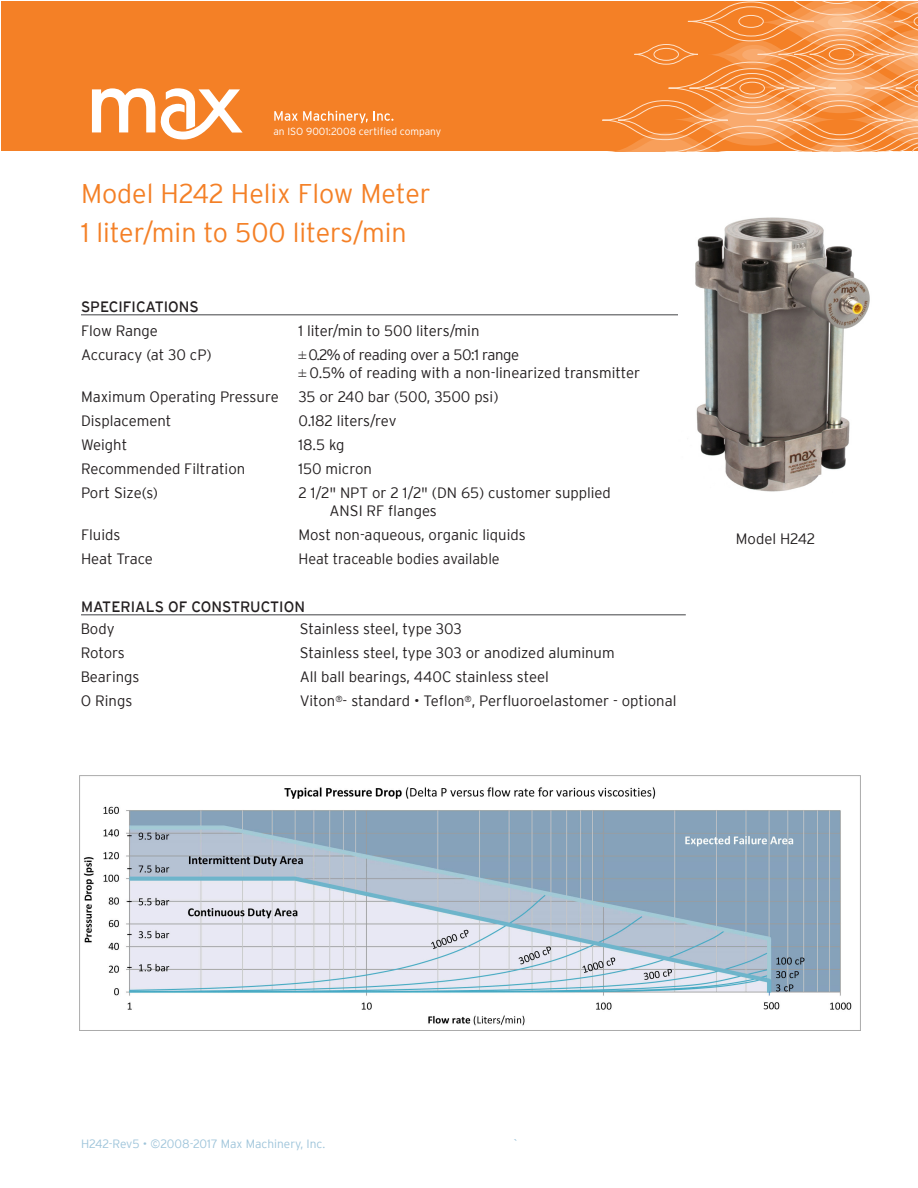
<style>
.page{position:relative;width:918px;height:1188px;background:#fff}
.page>*{position:absolute;margin:0;border:0;box-sizing:border-box;transform-origin:0 0}
.Model___spec_title{font:300 27px "Interstate";color:#f48026}
.Spec_Body_Text{font:300 15px/18px "Interstate";color:#231f20}
.spec_subheader_line{font:15px "Interstate";color:#231f20}
.Spec_Body_Text-2{font:300 15px "Interstate";color:#231f20;scale:.96 1}
.Spec_Body_Text-3{font:300 15px "Interstate";letter-spacing:-.02em;color:#231f20}
.t1{font:300 12px "Interstate";color:#9ec4da}
.t2{font:300 10.35px "Interstate";color:#fff}
.s1{font-family:"Times New Roman";font-weight:400}
</style>
<div class="page">
<div style="left:1px;top:1px;width:917px;height:150px;background:#f48026"></div>
<svg style="left:602px;top:1px;width:316px;height:150px"></svg>
<svg style="left:274px;top:111px;width:119px;height:12px"></svg>
<svg style="left:92px;top:88px;width:151px;height:52px"></svg>
<img style="left:80px;top:776px;width:780px;height:255px">
<hr style="left:81px;top:314px;width:605px;height:1px;background:#57585a">
<hr style="left:81px;top:614px;width:605px;height:1px;background:#57585a">
<img style="left:679px;top:217px;width:191px;height:275px">
<p class="t2" style="left:273px;top:125px;width:169px">an ISO 9001:2008 certified company</p>
<p class="Model___spec_title" style="left:81px;top:179px;width:351px">Model H242 Helix Flow Meter</p>
<p class="Model___spec_title" style="left:81px;top:217px;width:327px">1 liter/min to 500 liters/min</p>
<p class="spec_subheader_line" style="left:81px;top:298px;width:119px">SPECIFICATIONS</p>
<p class="Spec_Body_Text" style="left:81px;top:322px;width:79px">Flow Range</p>
<p class="Spec_Body_Text" style="left:299px;top:322px;width:182px">1 liter/min to 500 liters/min</p>
<p class="Spec_Body_Text" style="left:81px;top:346px;width:132px">Accuracy (at 30 cP)</p>
<p class="Spec_Body_Text" style="left:298px;top:346px;width:343px"><span class="s1">±</span> 0.2% of reading over a 50:1 range<br><span class="s1">±</span> 0.5% of reading with a non-linearized transmitter</p>
<p class="Spec_Body_Text" style="left:81px;top:388px;width:199px">Maximum Operating Pressure</p>
<p class="Spec_Body_Text" style="left:299px;top:388px;width:202px">35 or 240 bar (500, 3500 psi)</p>
<p class="Spec_Body_Text" style="left:81px;top:412px;width:92px">Displacement</p>
<p class="Spec_Body_Text-3" style="left:299px;top:412px;width:99px">0.182 liters/rev</p>
<p class="Spec_Body_Text" style="left:81px;top:436px;width:48px">Weight</p>
<p class="Spec_Body_Text" style="left:299px;top:436px;width:48px">18.5 kg</p>
<p class="Spec_Body_Text" style="left:81px;top:460px;width:166px">Recommended Filtration</p>
<p class="Spec_Body_Text" style="left:299px;top:460px;width:75px">150 micron</p>
<p class="Spec_Body_Text" style="left:81px;top:484px;width:79px">Port Size(s)</p>
<p class="Spec_Body_Text" style="left:329px;top:484px;width:283px;text-indent:-31px">2 1/2" NPT or 2 1/2" (DN 65) customer supplied<br>ANSI RF flanges</p>
<p class="Spec_Body_Text" style="left:81px;top:526px;width:41px">Fluids</p>
<p class="Spec_Body_Text" style="left:299px;top:526px;width:229px">Most non-aqueous, organic liquids</p>
<p class="Spec_Body_Text" style="left:81px;top:550px;width:73px">Heat Trace</p>
<p class="Spec_Body_Text-2" style="left:298px;top:550px;width:211px">Heat traceable bodies available</p>
<p class="spec_subheader_line" style="left:81px;top:598px;width:225px">MATERIALS OF CONSTRUCTION</p>
<p class="Spec_Body_Text" style="left:81px;top:620px;width:35px">Body</p>
<p class="Spec_Body_Text" style="left:300px;top:620px;width:164px">Stainless steel, type 303</p>
<p class="Spec_Body_Text" style="left:81px;top:644px;width:46px">Rotors</p>
<p class="Spec_Body_Text" style="left:300px;top:644px;width:316px">Stainless steel, type 303 or anodized aluminum</p>
<p class="Spec_Body_Text" style="left:81px;top:668px;width:60px">Bearings</p>
<p class="Spec_Body_Text" style="left:300px;top:668px;width:251px">All ball bearings, 440C stainless steel</p>
<p class="Spec_Body_Text" style="left:81px;top:692px;width:53px">O Rings</p>
<p class="Spec_Body_Text" style="left:300px;top:692px;width:378px">Viton<sup>®</sup>- standard • Teflon<sup>®</sup>, Perfluoroelastomer - optional</p>
<p class="Spec_Body_Text" style="left:736px;top:530px;width:81px">Model H242</p>
<p class="t1" style="left:81px;top:1137px;width:246px">H242-Rev5 • ©2008-2017 Max Machinery, Inc.</p>
<p class="t1" style="left:513px;top:1137px;width:7px">`</p>
</div>
